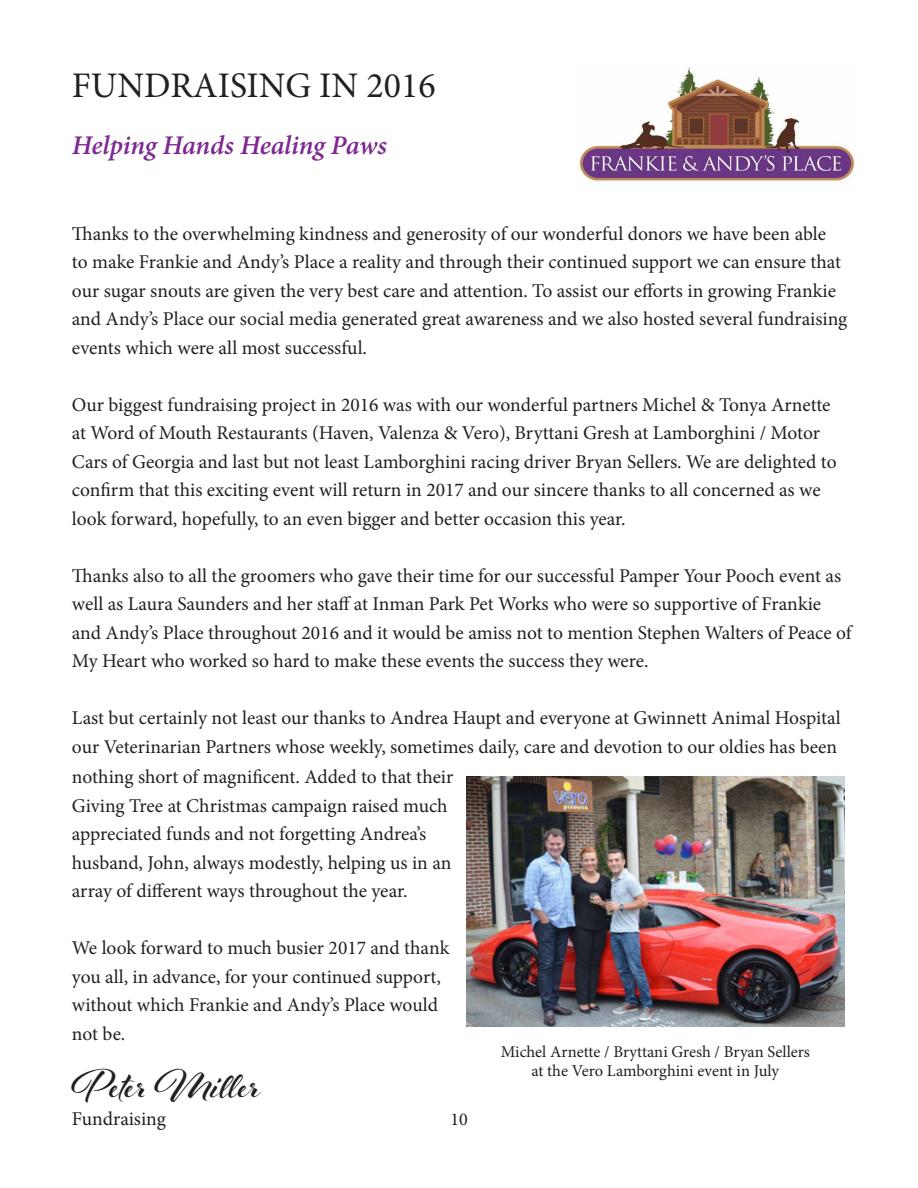
<style>
.page{position:relative;width:918px;height:1188px;background:#fff}
.page>*{position:absolute;margin:0;border:0;box-sizing:border-box;transform-origin:0 0}
.t1{font:700 43.5px "Al Fresco";color:#231f20}
.t2{font:36px "Minion Pro";color:#231f20}
.t3{font:italic 600 27px "Minion Pro";letter-spacing:-.01em;color:#7d2991}
.t4{font:19.5px/28.5px "Minion Pro";letter-spacing:-.005em;color:#231f20}
.t5{font:18px "Minion Pro";color:#231f20}
.t6{font:16.5px "Minion Pro";letter-spacing:-.005em;color:#231f20}
</style>
<div class="page">
<img style="left:576px;top:68px;width:279px;height:116px">
<img style="left:466px;top:777px;width:378px;height:250px">
<p class="t2" style="left:72px;top:62px;width:365px">FUNDRAISING IN 2016</p>
<p class="t3" style="left:72px;top:127px;width:316px">Helping Hands Healing Paws</p>
<p class="t4" style="left:72px;top:220px;width:777px">Thanks to the overwhelming kindness and generosity of our wonderful donors we have been able<br>to make Frankie and Andy’s Place a reality and through their continued support we can ensure that our sugar snouts are given the very best care and attention. To assist our efforts in growing Frankie and Andy’s Place our social media generated great awareness and we also hosted several fundraising events which were all most successful.</p>
<p class="t4" style="left:72px;top:391px;width:766px">Our biggest fundraising project in 2016 was with our wonderful partners Michel &amp; Tonya Arnette at Word of Mouth Restaurants (Haven, Valenza &amp; Vero), Bryttani Gresh at Lamborghini / Motor Cars of Georgia and last but not least Lamborghini racing driver Bryan Sellers. We are delighted to confirm that this exciting event will return in 2017 and our sincere thanks to all concerned as we look forward, hopefully, to an even bigger and better occasion this year.</p>
<p class="t4" style="left:72px;top:562px;width:781px">Thanks also to all the groomers who gave their time for our successful Pamper Your Pooch event as well as Laura Saunders and her staff at Inman Park Pet Works who were so supportive of Frankie and Andy’s Place throughout 2016 and it would be amiss not to mention Stephen Walters of Peace of My Heart who worked so hard to make these events the success they were.</p>
<p class="t4" style="left:72px;top:704px;width:770px">Last but certainly not least our thanks to Andrea Haupt and everyone at Gwinnett Animal Hospital our Veterinarian Partners whose weekly, sometimes daily, care and devotion to our oldies has been</p>
<p class="t4" style="left:72px;top:763px;width:383px">nothing short of magnificent. Added to that their Giving Tree at Christmas campaign raised much appreciated funds and not forgetting Andrea’s husband, John, always modestly, helping us in an array of different ways throughout the year.</p>
<p class="t4" style="left:72px;top:934px;width:379px">We look forward to much busier 2017 and thank you all, in advance, for your continued support, without which Frankie and Andy’s Place would not be.</p>
<p class="t1" style="left:72px;top:1056px;width:189px">Peter Miller</p>
<p class="t4" style="left:72px;top:1105px;width:95px">Fundraising</p>
<p class="t5" style="left:450px;top:1107px;width:19px">10</p>
<p class="t6" style="left:501px;top:1040px;width:311px">Michel Arnette / Bryttani Gresh / Bryan Sellers</p>
<p class="t6" style="left:531px;top:1060px;width:249px">at the Vero Lamborghini event in July</p>
</div>
